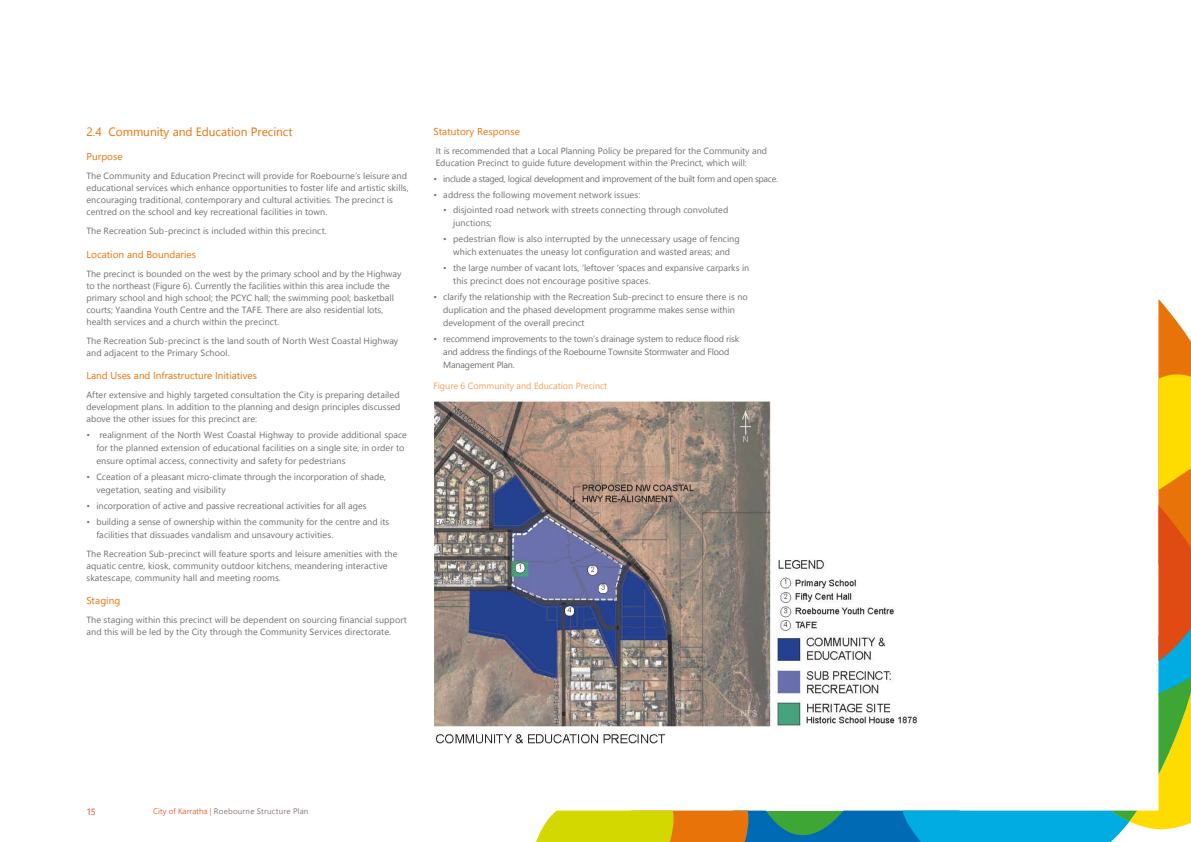
<style>
.page{position:relative;width:1191px;height:842px;background:#fff}
.page>*{position:absolute;margin:0;border:0;box-sizing:border-box;transform-origin:0 0}
.t1{font:12px "Segoe UI";letter-spacing:-.005em;color:#e87308}
.t2{font:10px "Segoe UI";letter-spacing:.005em;color:#e87308}
.t3{font:9px/12px "Segoe UI";letter-spacing:.005em;color:#706f6f}
.t4{font:9px/13px "Segoe UI";letter-spacing:-.02em;color:#706f6f}
.t5{font:9px/12px "Segoe UI";color:#6f6f6e}
.t6{font:9px "Segoe UI";letter-spacing:-.03em;color:#706f6f}
.t7{font:9px "Segoe UI";color:#f1a058}
.t8{font:9px "Segoe UI";color:#df4b12}
.t9{font:8px "Segoe UI";letter-spacing:.025em;color:#887b76}
.s1{font-weight:300;color:#df4b12}
</style>
<div class="page">
<svg style="left:959px;top:810px;width:208px;height:32px;background:#21b6e4"></svg>
<svg style="left:1110px;top:299px;width:81px;height:530px"></svg>
<svg style="left:536px;top:810px;width:423px;height:32px;background:#779f5c"></svg>
<img style="left:434px;top:400px;width:484px;height:344px">
<h1 class="t1" style="left:86px;top:123px;width:207px">2.4 Community and Education Precinct</h1>
<p class="t2" style="left:86px;top:149px;width:38px">Purpose</p>
<p class="t3" style="left:86px;top:169px;width:324px">The Community and Education Precinct will provide for Roebourne’s leisure and educational services which enhance opportunities to foster life and artistic skills, encouraging traditional, contemporary and cultural activities. The precinct is centred on the school and key recreational facilities in town.</p>
<p class="t3" style="left:86px;top:224px;width:242px">The Recreation Sub-precinct is included within this precinct.</p>
<p class="t2" style="left:86px;top:246px;width:111px">Location and Boundaries</p>
<p class="t3" style="left:86px;top:267px;width:316px">The precinct is bounded on the west by the primary school and by the Highway to the northeast (Figure 6). Currently the facilities within this area include the primary school and high school; the PCYC hall; the swimming pool; basketball courts; Yaandina Youth Centre and the TAFE. There are also residential lots, health services and a church within the precinct.</p>
<p class="t3" style="left:86px;top:334px;width:313px">The Recreation Sub-precinct is the land south of North West Coastal Highway and adjacent to the Primary School.</p>
<p class="t2" style="left:86px;top:368px;width:172px">Land Uses and Infrastructure Initiatives</p>
<p class="t3" style="left:86px;top:389px;width:315px;text-align:justify">After extensive and highly targeted consultation the City is preparing detailed development plans. In addition to the planning and design principles discussed above the other issues for this precinct are:</p>
<p class="t3" style="left:96px;top:428px;width:312px;line-height:13px;text-indent:-10px">• realignment of the North West Coastal Highway to provide additional space for the planned extension of educational facilities on a single site, in order to ensure optimal access, connectivity and safety for pedestrians</p>
<p class="t3" style="left:96px;top:470px;width:291px;line-height:13px;text-indent:-10px">• Cceation of a pleasant micro-climate through the incorporation of shade, vegetation, seating and visibility</p>
<p class="t3" style="left:86px;top:499px;width:282px">• incorporation of active and passive recreational activities for all ages</p>
<p class="t3" style="left:96px;top:515px;width:294px;line-height:13px;text-indent:-10px">• building a sense of ownership within the community for the centre and its facilities that dissuades vandalism and unsavoury activities.</p>
<p class="t3" style="left:86px;top:547px;width:312px">The Recreation Sub-precinct will feature sports and leisure amenities with the aquatic centre, kiosk, community outdoor kitchens, meandering interactive skatescape, community hall and meeting rooms.</p>
<p class="t2" style="left:86px;top:593px;width:35px">Staging</p>
<p class="t3" style="left:86px;top:614px;width:322px">The staging within this precinct will be dependent on sourcing financial support and this will be led by the City through the Community Services directorate.</p>
<p class="t2" style="left:433px;top:124px;width:88px">Statutory Response</p>
<p class="t6" style="left:433px;top:172px;width:346px">• include a staged, logical development and improvement of the built form and open space.</p>
<p class="t3" style="left:433px;top:188px;width:208px">• address the following movement network issues:</p>
<p class="t3" style="left:453px;top:203px;width:277px;line-height:13px;text-indent:-10px">• disjointed road network with streets connecting through convoluted junctions;</p>
<p class="t3" style="left:443px;top:232px;width:298px;line-height:13px;text-align:center">• pedestrian flow is also interrupted by the unnecessary usage of fencing which extenuates the uneasy lot configuration and wasted areas; and</p>
<p class="t3" style="left:453px;top:261px;width:297px;line-height:13px;text-indent:-10px">• the large number of vacant lots, ‘leftover ’spaces and expansive carparks in this precinct does not encourage positive spaces.</p>
<p class="t3" style="left:443px;top:290px;width:306px;line-height:13px;text-indent:-10px">• clarify the relationship with the Recreation Sub-precinct to ensure there is no duplication and the phased development programme makes sense within development of the overall precinct</p>
<p class="t4" style="left:443px;top:332px;width:297px;text-indent:-10px">• recommend improvements to the town’s drainage system to reduce flood risk and address the findings of the Roebourne Townsite Stormwater and Flood<br>Management Plan.</p>
<p class="t7" style="left:433px;top:379px;width:175px">Figure 6 Community and Education Precinct</p>
<p class="t5" style="left:436px;top:144px;width:333px">It is recommended that a Local Planning Policy be prepared for the Community and<br>Education Precinct to guide future development within the Precinct, which will:</p>
<p class="t8" style="left:86px;top:805px;width:11px">15</p>
<p class="t9" style="left:153px;top:805px;width:157px"><span class="s1">City of Karratha |</span> Roebourne Structure Plan</p>
</div>
